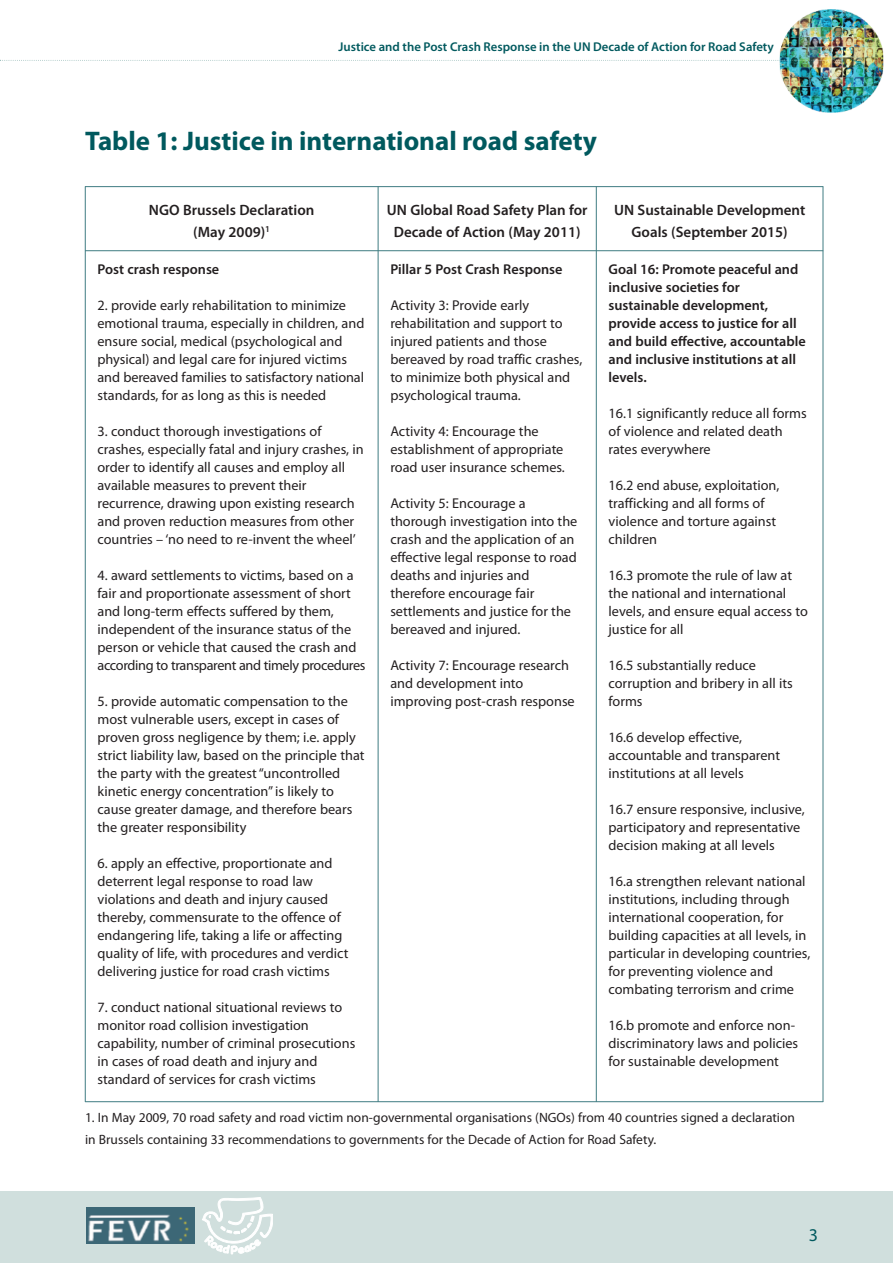
<style>
.page{position:relative;width:893px;height:1263px;background:#fff}
.page>*{position:absolute;margin:0;border:0;box-sizing:border-box;transform-origin:0 0}
.t1{font:700 27px "Myriad Pro";color:#00595e}
.t2{font:18px "Myriad Pro";color:#00595e}
.t3{font:600 15px/21.6px "Myriad Pro";color:#231f20;text-align:center}
.t4{font:14.25px/18px "Myriad Pro";color:#231f20}
.t5{font:600 14.25px/18px "Myriad Pro";color:#231f20}
.t6{font:13.5px/21.6px "Myriad Pro";color:#231f20}
.t7{font:600 12.75px "Myriad Pro";color:#00595e}
</style>
<div class="page">
<div style="left:0;top:1191px;width:893px;height:72px;background:#d0dfdd"></div>
<img style="left:86px;top:1208px;width:109px;height:35px">
<svg style="left:202px;top:1197px;width:71px;height:57px"></svg>
<svg style="left:0;top:60px;width:780px;height:1px"></svg>
<img style="left:780px;top:9px;width:103px;height:104px">
<img style="left:780px;top:60px;width:63px;height:1px">
<hr style="left:85px;top:186px;width:1px;height:916px;background:#3f7c82">
<hr style="left:378px;top:186px;width:1px;height:916px;background:#3f7c82">
<hr style="left:596px;top:186px;width:1px;height:916px;background:#3f7c82">
<hr style="left:823px;top:186px;width:1px;height:916px;background:#3f7c82">
<hr style="left:85px;top:186px;width:738px;height:1px;background:#3f7c82">
<hr style="left:85px;top:250px;width:738px;height:1px;background:#3f7c82">
<hr style="left:85px;top:1101px;width:738px;height:1px;background:#3f7c82">
<p class="t7" style="left:339px;top:42px;width:437px">Justice and the Post Crash Response in the UN Decade of Action for Road Safety</p>
<h1 class="t1" style="left:85px;top:131px;width:513px">Table 1: Justice in international road safety</h1>
<p class="t3" style="left:149px;top:200px;width:167px">NGO Brussels Declaration (May 2009)<sup>1</sup></p>
<p class="t3" style="left:387px;top:200px;width:202px">UN Global Road Safety Plan for<br>Decade of Action (May 2011)</p>
<p class="t3" style="left:614px;top:200px;width:193px">UN Sustainable Development<br>Goals (September 2015)</p>
<p class="t5" style="left:97px;top:261px;width:123px">Post crash response</p>
<p class="t4" style="left:97px;top:297px;width:268px">2. provide early rehabilitation to minimize emotional trauma, especially in children, and ensure social, medical (psychological and physical) and legal care for injured victims and bereaved families to satisfactory national standards, for as long as this is needed</p>
<p class="t4" style="left:97px;top:423px;width:268px">3. conduct thorough investigations of crashes, especially fatal and injury crashes, in order to identify all causes and employ all available measures to prevent their recurrence, drawing upon existing research and proven reduction measures from other countries – ‘no need to re-invent the wheel’</p>
<p class="t4" style="left:97px;top:567px;width:270px">4. award settlements to victims, based on a fair and proportionate assessment of short and long-term effects suffered by them, independent of the insurance status of the person or vehicle that caused the crash and according to transparent and timely procedures</p>
<p class="t4" style="left:97px;top:693px;width:269px">5. provide automatic compensation to the most vulnerable users, except in cases of proven gross negligence by them; i.e. apply strict liability law, based on the principle that the party with the greatest“uncontrolled kinetic energy concentration”is likely to cause greater damage, and therefore bears the greater responsibility</p>
<p class="t4" style="left:97px;top:855px;width:252px">6. apply an effective, proportionate and deterrent legal response to road law violations and death and injury caused thereby, commensurate to the offence of endangering life, taking a life or affecting quality of life, with procedures and verdict delivering justice for road crash victims</p>
<p class="t4" style="left:97px;top:999px;width:259px">7. conduct national situational reviews to monitor road collision investigation capability, number of criminal prosecutions in cases of road death and injury and standard of services for crash victims</p>
<p class="t5" style="left:608px;top:261px;width:199px">Goal 16: Promote peaceful and inclusive societies for sustainable development, provide access to justice for all and build effective, accountable and inclusive institutions at all levels.</p>
<p class="t4" style="left:608px;top:405px;width:200px">16.1 significantly reduce all forms of violence and related death rates everywhere</p>
<p class="t4" style="left:608px;top:477px;width:172px">16.2 end abuse, exploitation, trafficking and all forms of violence and torture against children</p>
<p class="t4" style="left:608px;top:567px;width:201px">16.3 promote the rule of law at the national and international levels, and ensure equal access to justice for all</p>
<p class="t4" style="left:608px;top:657px;width:186px">16.5 substantially reduce corruption and bribery in all its forms</p>
<p class="t4" style="left:608px;top:729px;width:173px">16.6 develop effective, accountable and transparent institutions at all levels</p>
<p class="t4" style="left:608px;top:801px;width:198px">16.7 ensure responsive, inclusive, participatory and representative decision making at all levels</p>
<p class="t4" style="left:608px;top:873px;width:203px">16.a strengthen relevant national institutions, including through international cooperation, for building capacities at all levels, in particular in developing countries, for preventing violence and combating terrorism and crime</p>
<p class="t4" style="left:608px;top:1017px;width:191px">16.b promote and enforce non&shy;discriminatory laws and policies for sustainable development</p>
<p class="t5" style="left:390px;top:261px;width:174px">Pillar 5 Post Crash Response</p>
<p class="t4" style="left:390px;top:297px;width:193px">Activity 3: Provide early rehabilitation and support to injured patients and those bereaved by road traffic crashes, to minimize both physical and psychological trauma.</p>
<p class="t4" style="left:390px;top:423px;width:176px">Activity 4: Encourage the establishment of appropriate road user insurance schemes.</p>
<p class="t4" style="left:390px;top:495px;width:189px">Activity 5: Encourage a thorough investigation into the crash and the application of an effective legal response to road deaths and injuries and therefore encourage fair settlements and justice for the bereaved and injured.</p>
<p class="t4" style="left:390px;top:657px;width:186px">Activity 7: Encourage research and development into improving post-crash response</p>
<p class="t6" style="left:85px;top:1108px;width:711px">1. In May 2009, 70 road safety and road victim non-governmental organisations (NGOs) from 40 countries signed a declaration in Brussels containing 33 recommendations to governments for the Decade of Action for Road Safety.</p>
<p class="t2" style="left:809px;top:1228px;width:11px">3</p>
</div>
